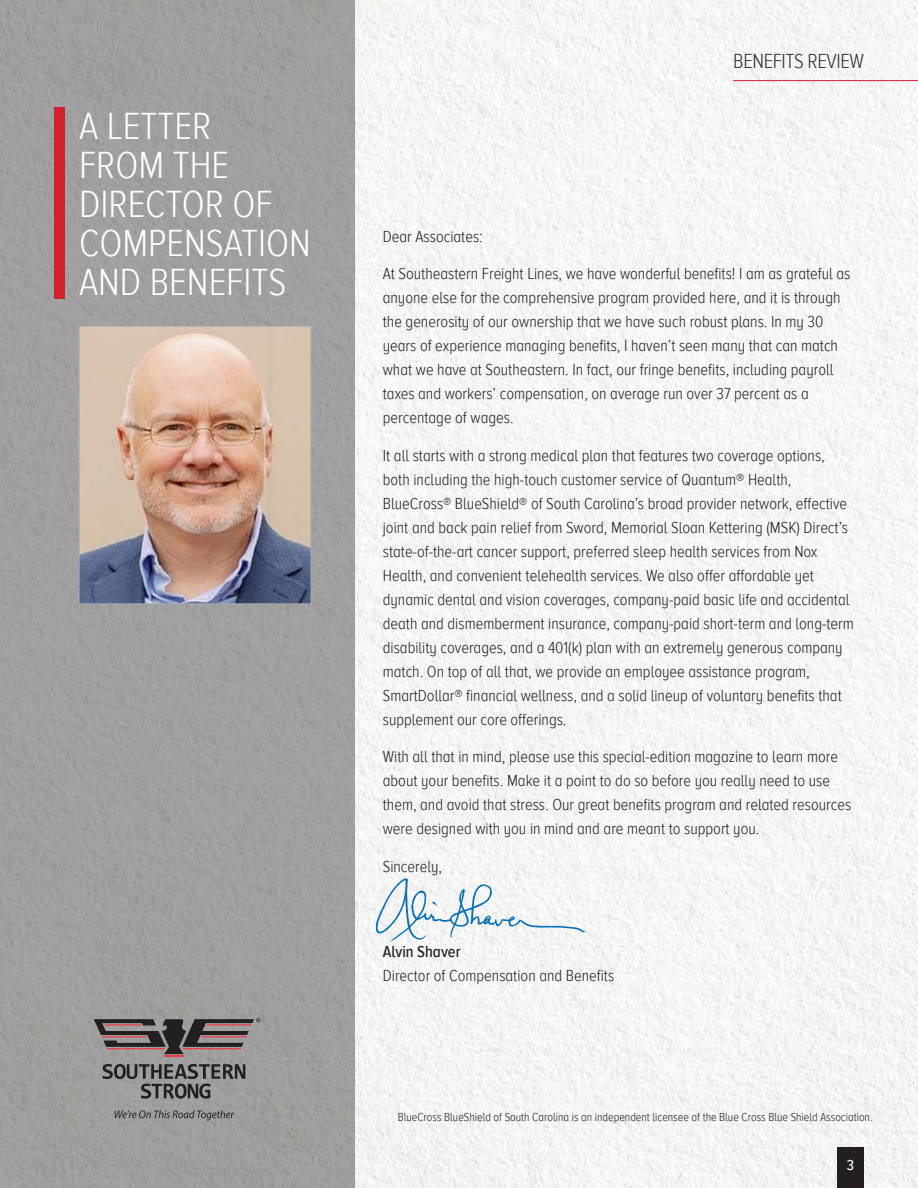
<style>
.page{position:relative;width:918px;height:1188px;background:#fff}
.page>*{position:absolute;margin:0;border:0;box-sizing:border-box;transform-origin:0 0}
.t1{font:300 39px/39px "Proxima Nova A Cond";color:#fff}
.t2{font:300 21px "Proxima Nova A Cond";letter-spacing:-.02em;color:#323332}
.t3{font:300 16.5px/24px "Proxima Nova A Cond";color:#231f20}
.t4{font:500 16.5px "Proxima Nova A Cond";color:#231f20}
.t5{font:500 15px "Proxima Nova A Cond";color:#fff}
.Footnote{font:300 12px "Proxima Nova A Cond";color:#231f20}
</style>
<div class="page">
<div style="left:354px;top:0;width:564px;height:1188px;background:#f5f5f5"></div>
<div style="left:0;top:0;width:354px;height:1188px;background:#a19f9f"></div>
<div style="left:54px;top:108px;width:10px;height:191px;background:#d2202f"></div>
<hr style="left:164px;top:1055px;width:20px;height:2px;background:#ee3a41">
<svg style="left:94px;top:1018px;width:166px;height:36px"></svg>
<svg style="left:103px;top:1064px;width:142px;height:35px"></svg>
<svg style="left:115px;top:1110px;width:119px;height:10px"></svg>
<img style="left:81px;top:328px;width:228px;height:274px">
<div style="left:79px;top:326px;width:232px;height:278px;border:1px solid #a8a9ad"></div>
<svg style="left:376px;top:878px;width:210px;height:64px"></svg>
<div style="left:837px;top:1148px;width:27px;height:40px;background:#231f20"></div>
<hr style="left:733px;top:80px;width:185px;height:1px;background:#d2202f">
<p class="t1" style="left:79px;top:107px;width:233px">A LETTER<br>FROM THE<br>DIRECTOR OF<br>COMPENSATION<br>AND BENEFITS</p>
<p class="t2" style="left:733px;top:49px;width:132px">BENEFITS REVIEW</p>
<p class="t3" style="left:383px;top:224px;width:101px">Dear Associates:</p>
<p class="t3" style="left:383px;top:262px;width:469px">At Southeastern Freight Lines, we have wonderful benefits! I am as grateful as anyone else for the comprehensive program provided here, and it is through the generosity of our ownership that we have such robust plans. In my 30 years of experience managing benefits, I haven’t seen many that can match what we have at Southeastern. In fact, our fringe benefits, including payroll taxes and workers’ compensation, on average run over 37 percent as a percentage of wages.</p>
<p class="t3" style="left:383px;top:443px;width:473px">It all starts with a strong medical plan that features two coverage options, both including the high-touch customer service of Quantum® Health, BlueCross® BlueShield® of South Carolina’s broad provider network, effective joint and back pain relief from Sword, Memorial Sloan Kettering (MSK) Direct’s state-of-the-art cancer support, preferred sleep health services from Nox Health, and convenient telehealth services. We also offer affordable yet dynamic dental and vision coverages, company-paid basic life and accidental death and dismemberment insurance, company-paid short-term and long-term disability coverages, and a 401(k) plan with an extremely generous company match. On top of all that, we provide an employee assistance program, SmartDollar® financial wellness, and a solid lineup of voluntary benefits that supplement our core offerings.</p>
<p class="t3" style="left:383px;top:745px;width:470px">With all that in mind, please use this special-edition magazine to learn more about your benefits. Make it a point to do so before you really need to use them, and avoid that stress. Our great benefits program and related resources were designed with you in mind and are meant to support you.</p>
<p class="t3" style="left:383px;top:855px;width:61px">Sincerely,</p>
<p class="t4" style="left:383px;top:943px;width:79px">Alvin Shaver</p>
<p class="t3" style="left:383px;top:964px;width:233px">Director of Compensation and Benefits</p>
<p class="Footnote" style="left:398px;top:1110px;width:476px">BlueCross BlueShield of South Carolina is an independent licensee of the Blue Cross Blue Shield Association.</p>
<p class="t5" style="left:847px;top:1157px;width:9px">3</p>
</div>
